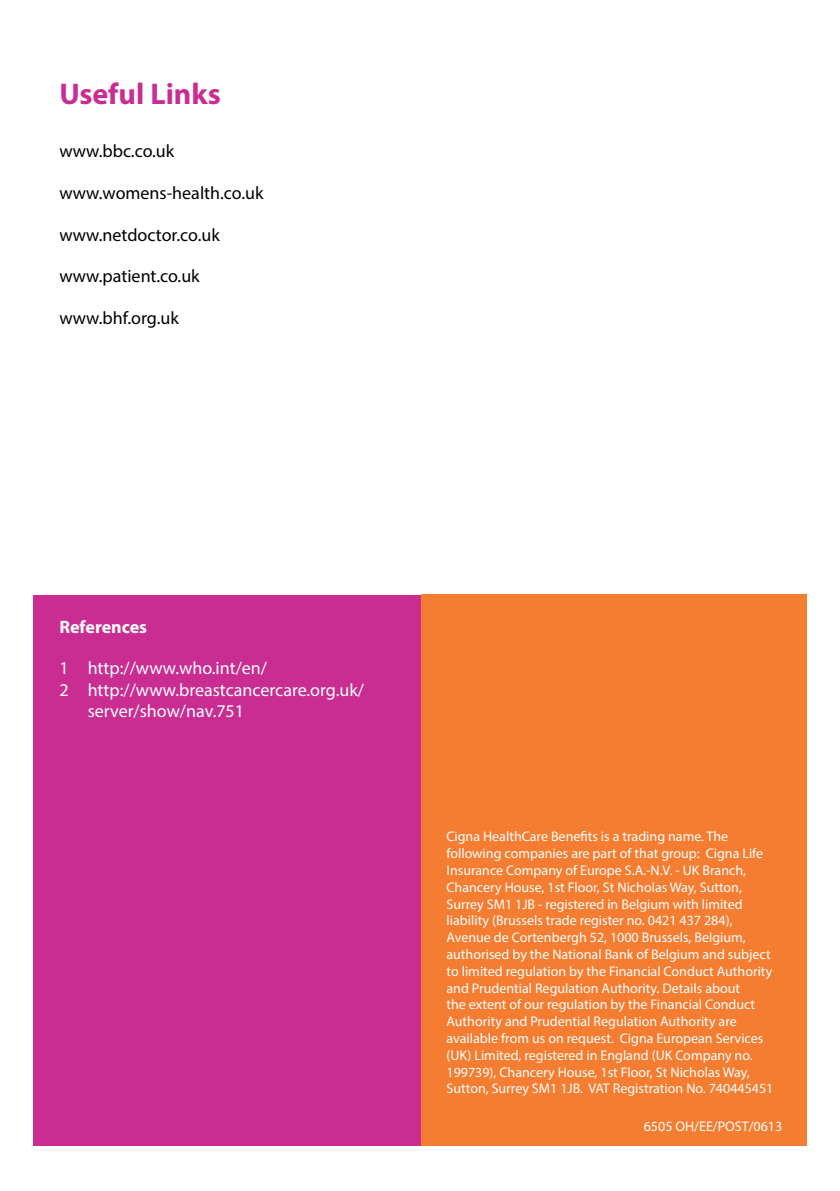
<style>
.page{position:relative;width:840px;height:1191px;background:#fff}
.page>*{position:absolute;margin:0;border:0;box-sizing:border-box;transform-origin:0 0}
.t1{font:700 30px "Myriad Pro";color:#c92d92}
.t2{font:18px "Myriad Pro";color:#000}
.t3{font:18px/21.6px "Myriad Pro";color:#fff}
.t4{font:700 18px "Myriad Pro";color:#fff}
.t5{font:14px/16.8px "Myriad Pro";color:#fff}
</style>
<div class="page">
<div style="left:33px;top:595px;width:388px;height:550px;background:#c92d92"></div>
<div style="left:421px;top:595px;width:385px;height:551px;background:#f47d31"></div>
<p class="t1" style="left:59px;top:74px;width:163px">Useful Links</p>
<p class="t2" style="left:59px;top:140px;width:116px">www.bbc.co.uk</p>
<p class="t2" style="left:59px;top:182px;width:205px">www.womens-health.co.uk</p>
<p class="t2" style="left:59px;top:223px;width:162px">www.netdoctor.co.uk</p>
<p class="t2" style="left:59px;top:265px;width:142px">www.patient.co.uk</p>
<p class="t2" style="left:59px;top:306px;width:121px">www.bhf.org.uk</p>
<p class="t4" style="left:59px;top:615px;width:89px">References</p>
<p class="t3" style="left:59px;top:657px;width:209px">1 http://www.who.int/en/</p>
<p class="t3" style="left:88px;top:678px;width:278px;text-indent:-28px">2 http://www.breastcancercare.org.uk/ server/show/nav.751</p>
<p class="t5" style="left:446px;top:828px;width:328px">Cigna HealthCare Benefits is a trading name. The following companies are part of that group: Cigna Life Insurance Company of Europe S.A.-N.V. - UK Branch, Chancery House, 1st Floor, St Nicholas Way, Sutton, Surrey SM1 1JB - registered in Belgium with limited liability (Brussels trade register no. 0421 437 284), Avenue de Cortenbergh 52, 1000 Brussels, Belgium, authorised by the National Bank of Belgium and subject to limited regulation by the Financial Conduct Authority and Prudential Regulation Authority. Details about<br>the extent of our regulation by the Financial Conduct Authority and Prudential Regulation Authority are available from us on request. Cigna European Services (UK) Limited, registered in England (UK Company no.<br>199739), Chancery House, 1st Floor, St Nicholas Way, Sutton, Surrey SM1 1JB. VAT Registration No. 740445451</p>
<p class="t5" style="left:643px;top:1117px;width:140px">6505 OH/EE/POST/0613</p>
</div>
